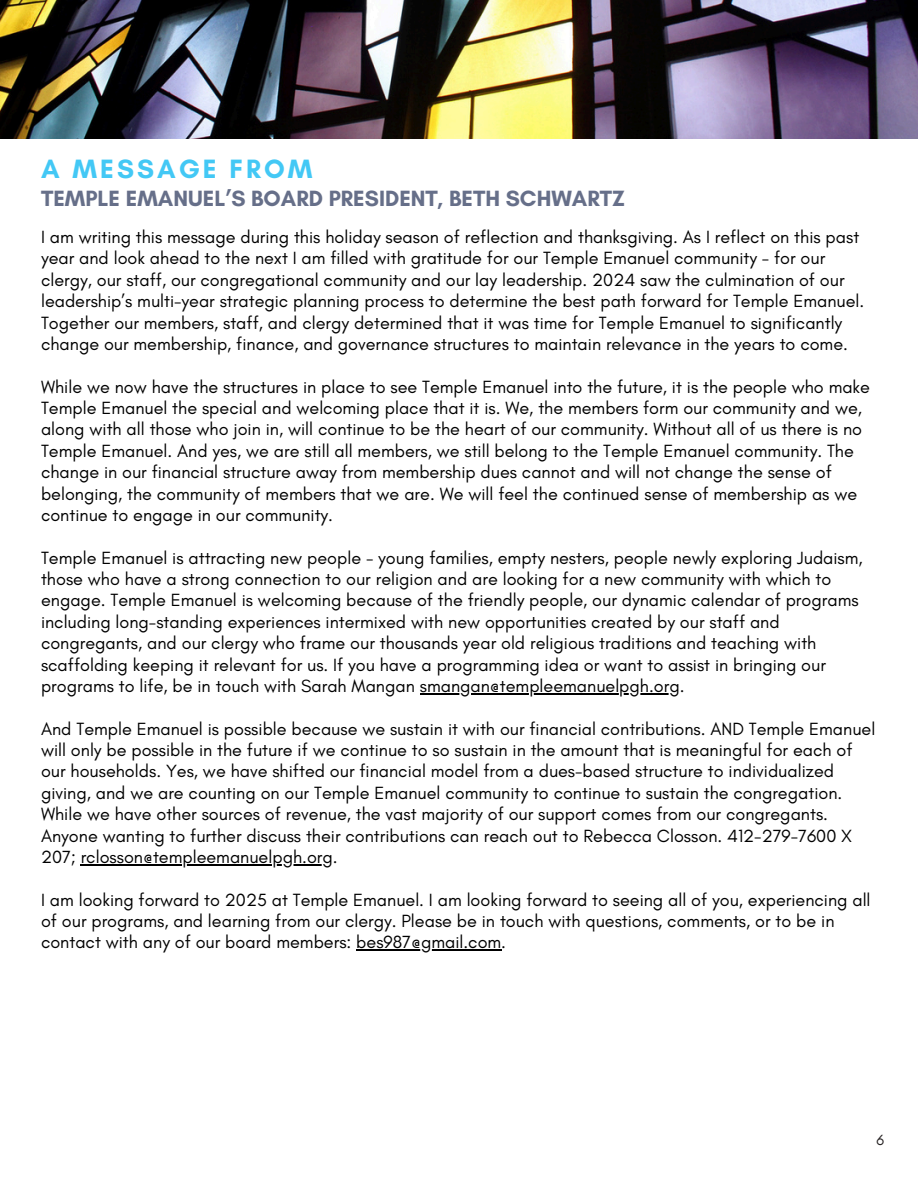
<style>
.page{position:relative;width:918px;height:1188px;background:#fff}
.page>*{position:absolute;margin:0;border:0;box-sizing:border-box;transform-origin:0 0}
.t1{font:700 27px "Glacial Indifference";letter-spacing:.11em;color:#43c8f5}
.t2{font:700 22.5px "Glacial Indifference";color:#666f89}
.t3{font:18px/21.3px "Glacial Indifference";color:#000}
.t4{font:15px "Glacial Indifference";color:#231f20}
</style>
<div class="page">
<hr style="left:420px;top:693px;width:260px;height:1px;background:#000">
<hr style="left:81px;top:864px;width:252px;height:1px;background:#000">
<hr style="left:356px;top:950px;width:145px;height:1px;background:#000">
<img style="left:0;top:0;width:918px;height:138px">
<p class="t1" style="left:41px;top:152px;width:273px">A MESSAGE FROM</p>
<p class="t2" style="left:41px;top:184px;width:585px">TEMPLE EMANUEL’S BOARD PRESIDENT, BETH SCHWARTZ</p>
<p class="t3" style="left:41px;top:226px;width:825px">I am writing this message during this holiday season of reflection and thanksgiving. As I reflect on this past year and look ahead to the next I am filled with gratitude for our Temple Emanuel community - for our clergy, our staff, our congregational community and our lay leadership. 2024 saw the culmination of our leadership’s multi-year strategic planning process to determine the best path forward for Temple Emanuel.<br>Together our members, staff, and clergy determined that it was time for Temple Emanuel to significantly change our membership, finance, and governance structures to maintain relevance in the years to come.</p>
<h1 class="t3" style="left:41px;top:376px;width:831px">While we now have the structures in place to see Temple Emanuel into the future, it is the people who make Temple Emanuel the special and welcoming place that it is. We, the members form our community and we, along with all those who join in, will continue to be the heart of our community. Without all of us there is no Temple Emanuel. And yes, we are still all members, we still belong to the Temple Emanuel community. The change in our financial structure away from membership dues cannot and will not change the sense of belonging, the community of members that we are. We will feel the continued sense of membership as we continue to engage in our community.</h1>
<h2 class="t3" style="left:41px;top:547px;width:823px">Temple Emanuel is attracting new people - young families, empty nesters, people newly exploring Judaism, those who have a strong connection to our religion and are looking for a new community with which to engage. Temple Emanuel is welcoming because of the friendly people, our dynamic calendar of programs including long-standing experiences intermixed with new opportunities created by our staff and congregants, and our clergy who frame our thousands year old religious traditions and teaching with scaffolding keeping it relevant for us. If you have a programming idea or want to assist in bringing our programs to life, be in touch with Sarah Mangan smangan@templeemanuelpgh.org.</h2>
<p class="t3" style="left:41px;top:718px;width:836px">And Temple Emanuel is possible because we sustain it with our financial contributions. AND Temple Emanuel will only be possible in the future if we continue to so sustain in the amount that is meaningful for each of our households. Yes, we have shifted our financial model from a dues-based structure to individualized giving, and we are counting on our Temple Emanuel community to continue to sustain the congregation.<br>While we have other sources of revenue, the vast majority of our support comes from our congregants.<br>Anyone wanting to further discuss their contributions can reach out to Rebecca Closson. 412-279-7600 X 207; rclosson@templeemanuelpgh.org.</p>
<p class="t3" style="left:41px;top:889px;width:831px">I am looking forward to 2025 at Temple Emanuel. I am looking forward to seeing all of you, experiencing all of our programs, and learning from our clergy. Please be in touch with questions, comments, or to be in contact with any of our board members: bes987@gmail.com.</p>
<p class="t4" style="left:876px;top:1131px;width:9px">6</p>
</div>
